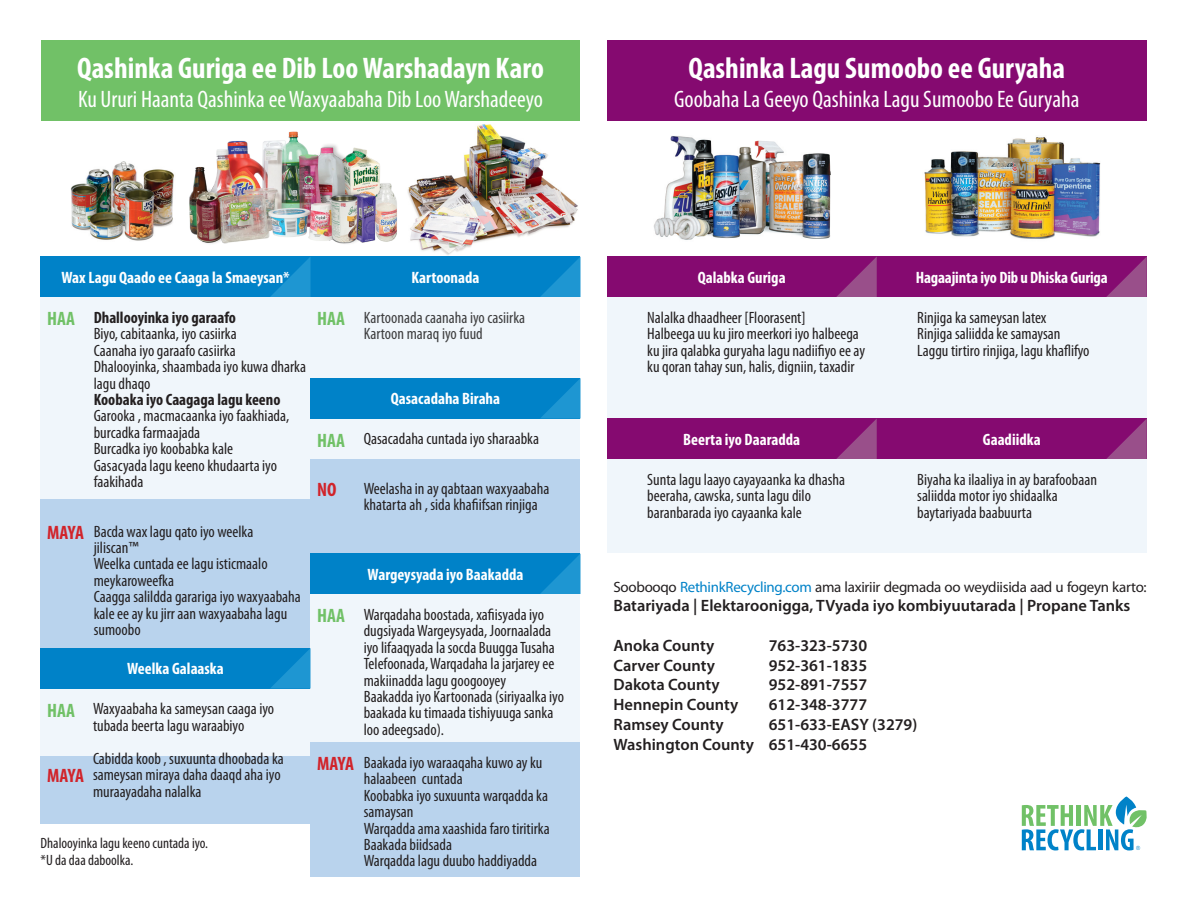
<style>
.page{position:relative;width:1188px;height:918px;background:#fff}
.page>*{position:absolute;margin:0;border:0;box-sizing:border-box;transform-origin:0 0}
.t1{font:700 condensed 29.85px "Myriad Pro";color:#fff}
.t2{font:condensed 23.85px "Myriad Pro";color:#fff}
.t3{font:700 condensed 19.5px "Myriad Pro";color:#71c167}
.t4{font:700 condensed 19.5px "Myriad Pro";letter-spacing:-.025em;color:#d1232a}
.t5{font:condensed 16.5px/16.5px "Myriad Pro";color:#231f20}
.t6{font:600 16.5px "Myriad Pro";color:#231f20}
.t7{font:700 condensed 16.5px "Myriad Pro";color:#fff}
.t8{font:700 condensed 16.5px "Myriad Pro";color:#231f20}
.t9{font:condensed 16.5px "Myriad Pro";color:#3e3e3f}
.t10{font:15px "Myriad Pro";letter-spacing:-.02em;color:#231f20}
.t11{font:condensed 15px "Myriad Pro";color:#231f20}
.s1{font-stretch:normal}
.s2{color:#0082c8}
</style>
<div class="page">
<img style="left:410px;top:124px;width:171px;height:141px">
<div style="left:41px;top:40px;width:539px;height:82px;background:#71c167"></div>
<div style="left:40px;top:256px;width:540px;height:527px;background:#f0f6fb"></div>
<div style="left:310px;top:459px;width:270px;height:95px;background:#b9d3ed"></div>
<div style="left:310px;top:742px;width:270px;height:136px;background:#b9d3ed"></div>
<div style="left:40px;top:756px;width:270px;height:68px;background:#b9d3ed"></div>
<div style="left:40px;top:500px;width:270px;height:148px;background:#b9d3ed"></div>
<div style="left:607px;top:256px;width:540px;height:298px;background:#f0f6fb"></div>
<div style="left:40px;top:256px;width:270px;height:41px;background:#0082c8"></div>
<div style="left:310px;top:378px;width:270px;height:40px;background:#0082c8"></div>
<div style="left:310px;top:256px;width:270px;height:41px;background:#0082c8"></div>
<div style="left:877px;top:256px;width:270px;height:41px;background:#850a70"></div>
<div style="left:607px;top:256px;width:270px;height:41px;background:#850a70"></div>
<div style="left:40px;top:648px;width:270px;height:40px;background:#0082c8"></div>
<div style="left:607px;top:40px;width:540px;height:82px;background:#850a70"></div>
<svg style="left:270px;top:258px;width:40px;height:39px"></svg>
<svg style="left:541px;top:379px;width:39px;height:39px"></svg>
<svg style="left:540px;top:257px;width:40px;height:40px"></svg>
<svg style="left:1106px;top:257px;width:41px;height:40px"></svg>
<svg style="left:836px;top:257px;width:41px;height:40px"></svg>
<svg style="left:271px;top:649px;width:39px;height:39px"></svg>
<div style="left:310px;top:554px;width:270px;height:40px;background:#0082c8"></div>
<div style="left:877px;top:418px;width:270px;height:41px;background:#850a70"></div>
<div style="left:607px;top:418px;width:270px;height:41px;background:#850a70"></div>
<svg style="left:540px;top:554px;width:40px;height:40px"></svg>
<svg style="left:1106px;top:419px;width:41px;height:40px"></svg>
<svg style="left:836px;top:419px;width:41px;height:40px"></svg>
<img style="left:654px;top:136px;width:176px;height:104px">
<svg style="left:1022px;top:796px;width:125px;height:54px"></svg>
<img style="left:70px;top:161px;width:104px;height:80px">
<img style="left:924px;top:137px;width:177px;height:102px">
<img style="left:179px;top:121px;width:231px;height:137px">
<p class="t1" style="left:77px;top:49px;width:468px">Qashinka Guriga ee Dib Loo Warshadayn Karo</p>
<p class="t2" style="left:78px;top:84px;width:466px">Ku Ururi Haanta Qashinka ee Waxyaabaha Dib Loo Warshadeeyo</p>
<p class="t1" style="left:688px;top:49px;width:378px">Qashinka Lagu Sumoobo ee Guryaha</p>
<p class="t2" style="left:674px;top:84px;width:407px">Goobaha La Geeyo Qashinka Lagu Sumoobo Ee Guryaha</p>
<p class="t7" style="left:61px;top:267px;width:230px">Wax Lagu Qaado ee Caaga la Smaeysan*</p>
<p class="t3" style="left:47px;top:306px;width:29px">HAA</p>
<p class="t4" style="left:47px;top:520px;width:38px">MAYA</p>
<p class="t8" style="left:94px;top:307px;width:144px">Dhallooyinka iyo garaafo</p>
<p class="t5" style="left:94px;top:325px;width:145px">Biyo, cabitaanka, iyo casiirka</p>
<p class="t5" style="left:94px;top:342px;width:143px">Caanaha iyo garaafo casiirka</p>
<p class="t5" style="left:94px;top:358px;width:214px">Dhalooyinka, shaambada iyo kuwa dharka lagu dhaqo</p>
<p class="t8" style="left:94px;top:389px;width:188px">Koobaka iyo Caagaga lagu keeno</p>
<p class="t5" style="left:94px;top:408px;width:197px">Garooka , macmacaanka iyo faakhiada, burcadka farmaajada</p>
<p class="t5" style="left:94px;top:440px;width:141px">Burcadka iyo koobabka kale</p>
<p class="t5" style="left:94px;top:457px;width:185px">Gasacyada lagu keeno khudaarta iyo faakihada</p>
<p class="t5" style="left:94px;top:523px;width:161px">Bacda wax lagu qato iyo weelka</p>
<p class="t5" style="left:94px;top:539px;width:46px">jiliscan<span class="s1">™</span></p>
<p class="t5" style="left:94px;top:556px;width:175px">Weelka cuntada ee lagu isticmaalo meykaroweefka</p>
<p class="t5" style="left:94px;top:588px;width:209px">Caagga salildda garariga iyo waxyaabaha kale ee ay ku jirr aan waxyaabaha lagu sumoobo</p>
<p class="t7" style="left:127px;top:659px;width:98px">Weelka Galaaska</p>
<p class="t3" style="left:47px;top:698px;width:29px">HAA</p>
<p class="t4" style="left:47px;top:764px;width:38px">MAYA</p>
<p class="t5" style="left:93px;top:700px;width:183px">Waxyaabaha ka sameysan caaga iyo tubada beerta lagu waraabiyo</p>
<p class="t5" style="left:93px;top:750px;width:192px">Cabidda koob , suxuunta dhoobada ka sameysan miraya daha daaqd aha iyo muraayadaha nalalka</p>
<p class="t11" style="left:40px;top:834px;width:169px">Dhalooyinka lagu keeno cuntada iyo.</p>
<p class="t11" style="left:40px;top:851px;width:95px">*U da daa daboolka.</p>
<p class="t3" style="left:317px;top:306px;width:29px">HAA</p>
<p class="t3" style="left:317px;top:428px;width:29px">HAA</p>
<p class="t4" style="left:317px;top:477px;width:21px">NO</p>
<p class="t7" style="left:411px;top:267px;width:70px">Kartoonada</p>
<p class="t7" style="left:698px;top:267px;width:89px">Qalabka Guriga</p>
<p class="t7" style="left:916px;top:267px;width:193px">Hagaajinta iyo Dib u Dhiska Guriga</p>
<p class="t9" style="left:364px;top:307px;width:163px">Kartoonada caanaha iyo casiirka</p>
<p class="t9" style="left:364px;top:324px;width:121px">Kartoon maraq iyo fuud</p>
<p class="t7" style="left:391px;top:389px;width:111px">Qasacadaha Biraha</p>
<p class="t5" style="left:364px;top:430px;width:177px">Qasacadaha cuntada iyo sharaabka</p>
<p class="t5" style="left:364px;top:480px;width:187px">Weelasha in ay qabtaan waxyaabaha khatarta ah , sida khafiifsan rinjiga</p>
<p class="t5" style="left:647px;top:309px;width:160px">Nalalka dhaadheer [Floorasent]</p>
<p class="t5" style="left:647px;top:325px;width:213px">Halbeega uu ku jiro meerkori iyo halbeega</p>
<p class="t5" style="left:647px;top:342px;width:219px">ku jira qalabka guryaha lagu nadiifiyo ee ay ku qoran tahay sun, halis, digniin, taxadir</p>
<p class="t5" style="left:917px;top:309px;width:131px">Rinjiga ka sameysan latex</p>
<p class="t5" style="left:917px;top:325px;width:145px">Rinjiga saliidda ke samaysan</p>
<p class="t5" style="left:917px;top:342px;width:174px">Laggu tirtiro rinjiga, lagu khaflifyo</p>
<p class="t7" style="left:683px;top:429px;width:118px">Beerta iyo Daaradda</p>
<p class="t7" style="left:983px;top:429px;width:59px">Gaadiidka</p>
<p class="t5" style="left:647px;top:471px;width:199px">Sunta lagu laayo cayayaanka ka dhasha beeraha, cawska, sunta lagu dilo baranbarada iyo cayaanka kale</p>
<p class="t5" style="left:917px;top:471px;width:181px">Biyaha ka ilaaliya in ay barafoobaan</p>
<p class="t5" style="left:917px;top:487px;width:142px">saliidda motor iyo shidaalka</p>
<p class="t5" style="left:917px;top:504px;width:116px">baytariyada baabuurta</p>
<p class="t3" style="left:317px;top:603px;width:29px">HAA</p>
<p class="t4" style="left:317px;top:751px;width:38px">MAYA</p>
<p class="t7" style="left:368px;top:564px;width:157px">Wargeysyada iyo Baakadda</p>
<p class="t5" style="left:364px;top:606px;width:193px">Warqadaha boostada, xafiisyada iyo dugsiyada Wargeysyada, Joornaalada iyo lifaaqyada la socda Buugga Tusaha Telefoonada, Warqadaha la jarjarey ee</p>
<p class="t5" style="left:364px;top:672px;width:144px">makiinadda lagu googooyey</p>
<p class="t5" style="left:364px;top:688px;width:202px">Baakadda iyo Kartoonada (siriyaalka iyo baakada ku timaada tishiyuuga sanka loo adeegsado).</p>
<p class="t5" style="left:364px;top:754px;width:180px">Baakada iyo waraaqaha kuwo ay ku halaabeen cuntada</p>
<p class="t5" style="left:364px;top:787px;width:186px">Koobabka iyo suxuunta warqadda ka samaysan</p>
<p class="t5" style="left:364px;top:820px;width:187px">Warqadda ama xaashida faro tiritirka</p>
<p class="t5" style="left:364px;top:836px;width:90px">Baakada biidsada</p>
<p class="t5" style="left:364px;top:853px;width:175px">Warqadda lagu duubo haddiyadda</p>
<p class="t10" style="left:614px;top:577px;width:535px">Soobooqo <span class="s2">RethinkRecycling.com</span> ama laxiriir degmada oo weydiisida aad u fogeyn karto:</p>
<p class="t6" style="left:614px;top:595px;width:518px">Batariyada | Elektaroonigga, TVyada iyo kombiyuutarada | Propane Tanks</p>
<p class="t6" style="left:614px;top:635px;width:102px">Anoka County</p>
<p class="t6" style="left:769px;top:635px;width:100px">763-323-5730</p>
<p class="t6" style="left:614px;top:655px;width:103px">Carver County</p>
<p class="t6" style="left:769px;top:655px;width:100px">952-361-1835</p>
<p class="t6" style="left:614px;top:674px;width:108px">Dakota County</p>
<p class="t6" style="left:769px;top:674px;width:100px">952-891-7557</p>
<p class="t6" style="left:614px;top:694px;width:126px">Hennepin County</p>
<p class="t6" style="left:769px;top:694px;width:100px">612-348-3777</p>
<p class="t6" style="left:614px;top:714px;width:112px">Ramsey County</p>
<p class="t6" style="left:769px;top:714px;width:150px">651-633-EASY (3279)</p>
<p class="t6" style="left:614px;top:733px;width:255px">Washington County 651-430-6655</p>
</div>
